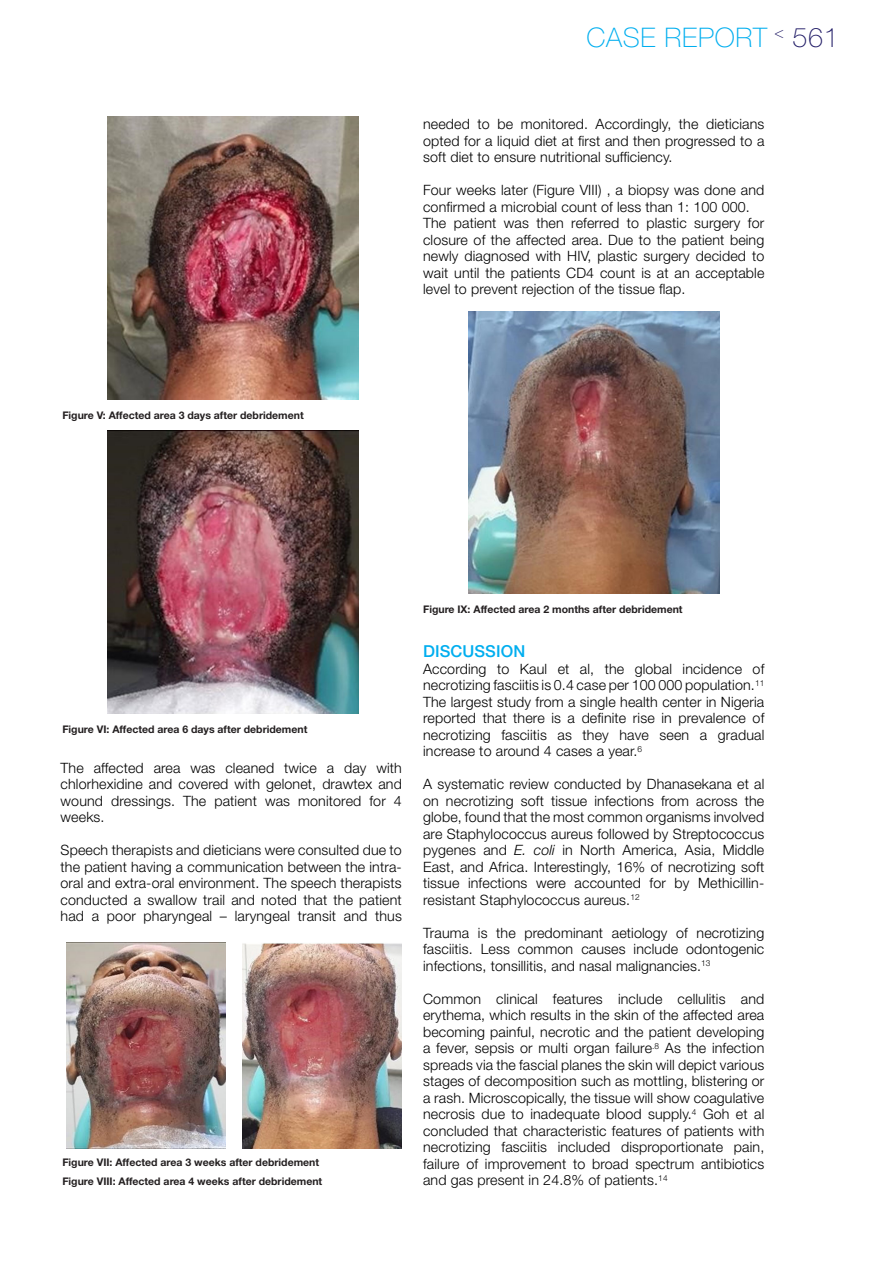
<style>
.page{position:relative;width:893px;height:1263px;background:#fff}
.page>*{position:absolute;margin:0;border:0;box-sizing:border-box;transform-origin:0 0}
.t1{font:100 27px "Helvetica Neue LT Std";letter-spacing:.025em;color:#00aeef}
.Text_Body_RC_74_5{font:500 16.5px "Helvetica Neue LT Std";letter-spacing:.005em;color:#00aeef}
.Text_Body_RC_74_5-2{font:300 14.25px/16.5px "Helvetica Neue LT Std";letter-spacing:.01em;color:#000;text-align:justify}
.t2{font:700 10.5px "Helvetica Neue LT Std";color:#231f20}
.s1{color:#221d67}
.s2{font-style:italic}
</style>
<div class="page">
<img style="left:108px;top:117px;width:251px;height:282px">
<img style="left:468px;top:312px;width:251px;height:282px">
<img style="left:108px;top:431px;width:251px;height:282px">
<img style="left:67px;top:942px;width:159px;height:206px">
<img style="left:242px;top:943px;width:159px;height:205px">
<p class="t2" style="left:62px;top:408px;width:243px">Figure V: Affected area 3 days after debridement</p>
<h1 class="t1" style="left:587px;top:22px;width:254px">CASE REPORT <sup>&lt;</sup> <span class="s1">561</span></h1>
<p class="Text_Body_RC_74_5-2" style="left:423px;top:116px;width:343px">needed to be monitored. Accordingly, the dieticians opted for a liquid diet at first and then progressed to a soft diet to ensure nutritional sufficiency.</p>
<p class="Text_Body_RC_74_5-2" style="left:423px;top:182px;width:343px">Four weeks later (Figure VIII) , a biopsy was done and confirmed a microbial count of less than 1: 100 000.</p>
<p class="Text_Body_RC_74_5-2" style="left:423px;top:215px;width:343px">The patient was then referred to plastic surgery for closure of the affected area. Due to the patient being newly diagnosed with HIV, plastic surgery decided to wait until the patients CD4 count is at an acceptable level to prevent rejection of the tissue flap.</p>
<p class="t2" style="left:62px;top:722px;width:246px">Figure VI: Affected area 6 days after debridement</p>
<p class="Text_Body_RC_74_5-2" style="left:61px;top:759px;width:343px">The affected area was cleaned twice a day with chlorhexidine and covered with gelonet, drawtex and wound dressings. The patient was monitored for 4 weeks.</p>
<p class="Text_Body_RC_74_5-2" style="left:61px;top:842px;width:343px">Speech therapists and dieticians were consulted due to the patient having a communication between the intra&shy;oral and extra-oral environment. The speech therapists conducted a swallow trail and noted that the patient had a poor pharyngeal – laryngeal transit and thus</p>
<p class="t2" style="left:62px;top:1155px;width:258px">Figure VII: Affected area 3 weeks after debridement</p>
<p class="t2" style="left:62px;top:1174px;width:261px">Figure VIII: Affected area 4 weeks after debridement</p>
<p class="t2" style="left:423px;top:603px;width:261px">Figure IX: Affected area 2 months after debridement</p>
<p class="Text_Body_RC_74_5" style="left:423px;top:642px;width:104px">DISCUSSION</p>
<p class="Text_Body_RC_74_5-2" style="left:423px;top:660px;width:343px">According to Kaul et al, the global incidence of necrotizing fasciitis is 0.4 case per 100 000 population.<sup>11<br></sup>The largest study from a single health center in Nigeria reported that there is a definite rise in prevalence of necrotizing fasciitis as they have seen a gradual increase to around 4 cases a year.<sup>6</sup></p>
<p class="Text_Body_RC_74_5-2" style="left:423px;top:776px;width:343px">A systematic review conducted by Dhanasekana et al on necrotizing soft tissue infections from across the globe, found that the most common organisms involved are Staphylococcus aureus followed by Streptococcus pygenes and <span class="s2">E. coli</span> in North America, Asia, Middle East, and Africa. Interestingly, 16% of necrotizing soft tissue infections were accounted for by Methicillin&shy;resistant Staphylococcus aureus.<sup>12</sup></p>
<p class="Text_Body_RC_74_5-2" style="left:423px;top:924px;width:343px">Trauma is the predominant aetiology of necrotizing fasciitis. Less common causes include odontogenic infections, tonsillitis, and nasal malignancies.<sup>13</sup></p>
<p class="Text_Body_RC_74_5-2" style="left:423px;top:990px;width:343px">Common clinical features include cellulitis and erythema, which results in the skin of the affected area becoming painful, necrotic and the patient developing a fever, sepsis or multi organ failure<sup>.8</sup> As the infection spreads via the fascial planes the skin will depict various stages of decomposition such as mottling, blistering or a rash. Microscopically, the tissue will show coagulative necrosis due to inadequate blood supply.<sup>4</sup> Goh et al concluded that characteristic features of patients with necrotizing fasciitis included disproportionate pain, failure of improvement to broad spectrum antibiotics and gas present in 24.8% of patients.<sup>14</sup></p>
</div>
